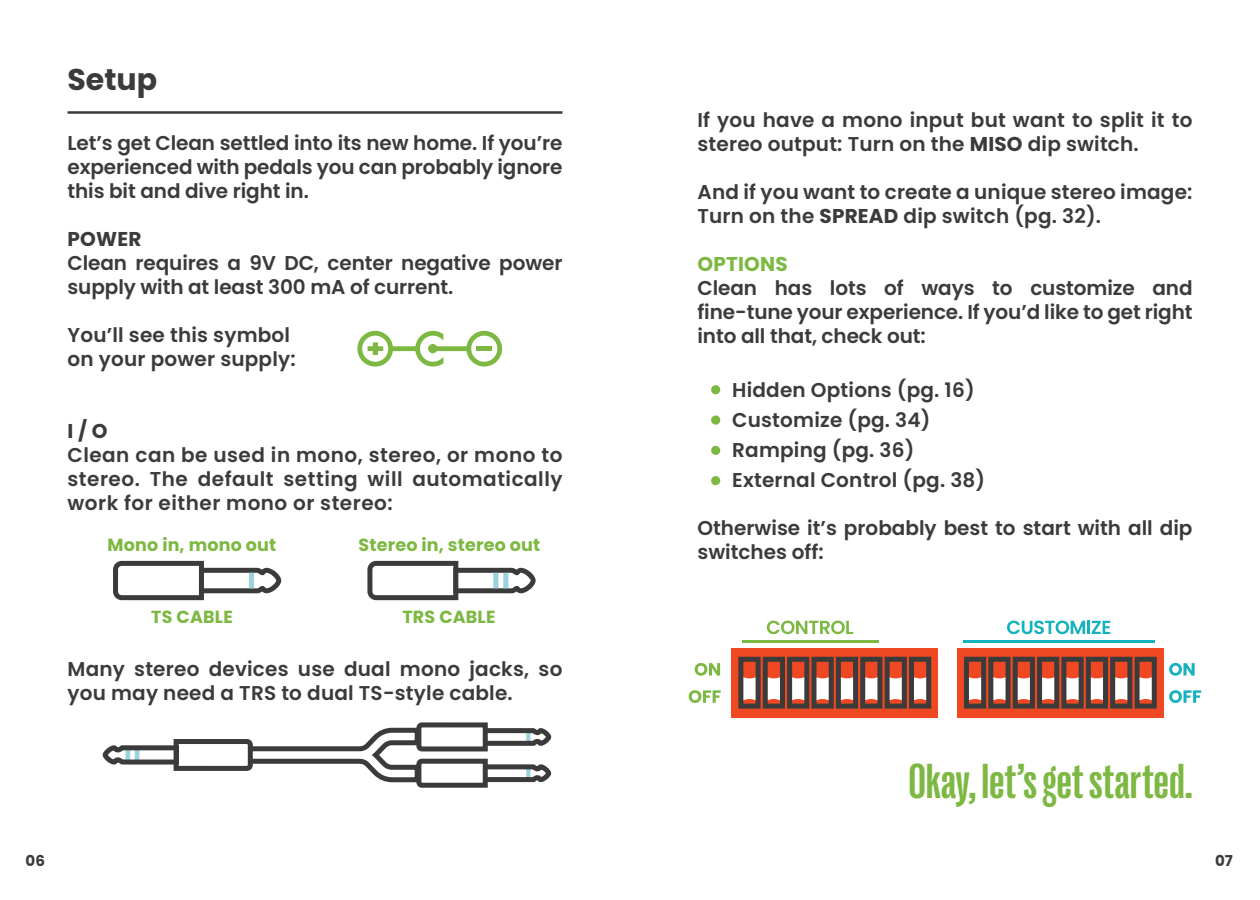
<style>
.page{position:relative;width:1260px;height:900px;background:#fff}
.page>*{position:absolute;margin:0;border:0;box-sizing:border-box;transform-origin:0 0}
.t1{font:700 50px "PP Right Grotesk Tight";letter-spacing:.005em;color:#7cb842}
.t2{font:700 30px "Poppins";color:#3a3b3a}
.t3{font:600 20px/24px "Poppins";letter-spacing:.01em;color:#3a3b3a}
.t4{font:700 20px "Poppins";letter-spacing:.01em;color:#3a3b3a}
.t5{font:700 20px "Poppins";letter-spacing:.01em;color:#7cb842}
.t6{font:700 17.5px "Poppins";letter-spacing:.01em;color:#7cb842}
.t7{font:700 15px "Poppins";color:#3a3b3a}
.s1{font-weight:700}
</style>
<div class="page">
<hr style="left:68px;top:111px;width:494px;height:3px;background:#3a3b3a">
<svg style="left:357px;top:331px;width:145px;height:36px"></svg>
<div style="left:711px;top:385px;width:9px;height:9px;background:#7cb842;border-radius:50%"></div>
<div style="left:711px;top:476px;width:9px;height:9px;background:#7cb842;border-radius:50%"></div>
<div style="left:711px;top:415px;width:9px;height:10px;background:#7cb842;border-radius:50%"></div>
<div style="left:711px;top:446px;width:9px;height:9px;background:#7cb842;border-radius:50%"></div>
<svg style="left:113px;top:561px;width:168px;height:39px"></svg>
<div style="left:249px;top:573px;width:5px;height:15px;background:#9bd3dc"></div>
<svg style="left:367px;top:561px;width:169px;height:39px"></svg>
<div style="left:503px;top:573px;width:5px;height:15px;background:#9bd3dc"></div>
<div style="left:493px;top:573px;width:5px;height:15px;background:#9bd3dc"></div>
<svg style="left:102px;top:722px;width:450px;height:66px"></svg>
<div style="left:731px;top:648px;width:207px;height:70px;background:#f04823"></div>
<svg style="left:842px;top:677px;width:10px;height:23px"></svg>
<svg style="left:866px;top:677px;width:10px;height:23px"></svg>
<svg style="left:891px;top:677px;width:10px;height:23px"></svg>
<svg style="left:793px;top:677px;width:10px;height:23px"></svg>
<svg style="left:744px;top:677px;width:11px;height:23px"></svg>
<svg style="left:769px;top:677px;width:10px;height:23px"></svg>
<div style="left:836px;top:657px;width:22px;height:52px;border:5px solid #3a3b3a"></div>
<div style="left:860px;top:657px;width:22px;height:52px;border:5px solid #3a3b3a"></div>
<svg style="left:818px;top:677px;width:10px;height:23px"></svg>
<div style="left:812px;top:657px;width:22px;height:52px;border:5px solid #3a3b3a"></div>
<div style="left:885px;top:657px;width:22px;height:52px;border:5px solid #3a3b3a"></div>
<svg style="left:915px;top:677px;width:10px;height:23px"></svg>
<div style="left:909px;top:657px;width:22px;height:52px;border:5px solid #3a3b3a"></div>
<div style="left:787px;top:657px;width:22px;height:52px;border:5px solid #3a3b3a"></div>
<div style="left:738px;top:657px;width:23px;height:52px;border:5px solid #3a3b3a"></div>
<div style="left:763px;top:657px;width:22px;height:52px;border:5px solid #3a3b3a"></div>
<div style="left:957px;top:648px;width:206px;height:70px;background:#f04823"></div>
<svg style="left:1141px;top:677px;width:10px;height:23px"></svg>
<svg style="left:994px;top:677px;width:11px;height:23px"></svg>
<svg style="left:1019px;top:677px;width:10px;height:23px"></svg>
<svg style="left:1092px;top:677px;width:10px;height:23px"></svg>
<svg style="left:1043px;top:677px;width:10px;height:23px"></svg>
<svg style="left:1067px;top:677px;width:11px;height:23px"></svg>
<div style="left:1135px;top:657px;width:22px;height:52px;border:5px solid #3a3b3a"></div>
<div style="left:988px;top:657px;width:23px;height:52px;border:5px solid #3a3b3a"></div>
<svg style="left:1116px;top:677px;width:10px;height:23px"></svg>
<div style="left:1110px;top:657px;width:22px;height:52px;border:5px solid #3a3b3a"></div>
<div style="left:1013px;top:657px;width:22px;height:52px;border:5px solid #3a3b3a"></div>
<svg style="left:970px;top:677px;width:10px;height:23px"></svg>
<div style="left:964px;top:657px;width:22px;height:52px;border:5px solid #3a3b3a"></div>
<div style="left:1086px;top:657px;width:22px;height:52px;border:5px solid #3a3b3a"></div>
<div style="left:1037px;top:657px;width:22px;height:52px;border:5px solid #3a3b3a"></div>
<div style="left:1061px;top:657px;width:23px;height:52px;border:5px solid #3a3b3a"></div>
<svg style="left:767px;top:621px;width:86px;height:13px"></svg>
<hr style="left:742px;top:640px;width:136px;height:2px;background:#7cb842">
<svg style="left:695px;top:663px;width:25px;height:13px"></svg>
<svg style="left:689px;top:690px;width:32px;height:13px"></svg>
<hr style="left:963px;top:640px;width:191px;height:2px;background:#15b2bf">
<svg style="left:1007px;top:621px;width:103px;height:13px"></svg>
<svg style="left:1169px;top:663px;width:26px;height:13px"></svg>
<svg style="left:1169px;top:690px;width:32px;height:13px"></svg>
<h2 class="t2" style="left:68px;top:62px;width:91px">Setup</h2>
<p class="t3" style="left:68px;top:131px;width:496px;text-align:justify">Let’s get Clean settled into its new home. If you’re experienced with pedals you can probably ignore this bit and dive right in.</p>
<p class="t4" style="left:68px;top:227px;width:75px">POWER</p>
<p class="t3" style="left:68px;top:251px;width:497px">Clean requires a 9V DC, center negative power supply with at least 300 mA of current.</p>
<p class="t3" style="left:68px;top:323px;width:230px">You’ll see this symbol on your power supply:</p>
<p class="t4" style="left:68px;top:419px;width:41px">I / O</p>
<p class="t3" style="left:68px;top:443px;width:496px;text-align:justify">Clean can be used in mono, stereo, or mono to stereo. The default setting will automatically work for either mono or stereo:</p>
<p class="t6" style="left:108px;top:535px;width:170px">Mono in, mono out</p>
<p class="t6" style="left:359px;top:535px;width:183px">Stereo in, stereo out</p>
<p class="t6" style="left:151px;top:606px;width:83px">TS CABLE</p>
<p class="t6" style="left:402px;top:606px;width:95px">TRS CABLE</p>
<p class="t3" style="left:68px;top:657px;width:497px">Many stereo devices use dual mono jacks, so you may need a TRS to dual TS-style cable.</p>
<p class="t7" style="left:26px;top:852px;width:21px">06</p>
<p class="t3" style="left:698px;top:108px;width:496px">If you have a mono input but want to split it to stereo output: Turn on the <span class="s1">MISO</span> dip switch.</p>
<p class="t3" style="left:698px;top:180px;width:497px">And if you want to create a unique stereo image:<br>Turn on the <span class="s1">SPREAD</span> dip switch (pg. 32).</p>
<p class="t5" style="left:698px;top:253px;width:92px">OPTIONS</p>
<p class="t3" style="left:698px;top:276px;width:497px;text-align:justify">Clean has lots of ways to customize and fine-tune your experience. If you’d like to get right into all that, check out:</p>
<p class="t3" style="left:732px;top:375px;width:255px;line-height:30px">Hidden Options (pg. 16)<br>Customize (pg. 34)<br>Ramping (pg. 36)<br>External Control (pg. 38)</p>
<p class="t3" style="left:698px;top:516px;width:496px">Otherwise it’s probably best to start with all dip switches off:</p>
<h1 class="t1" style="left:909px;top:756px;width:285px">Okay, let’s get started.</h1>
<p class="t7" style="left:1215px;top:852px;width:19px">07</p>
</div>
